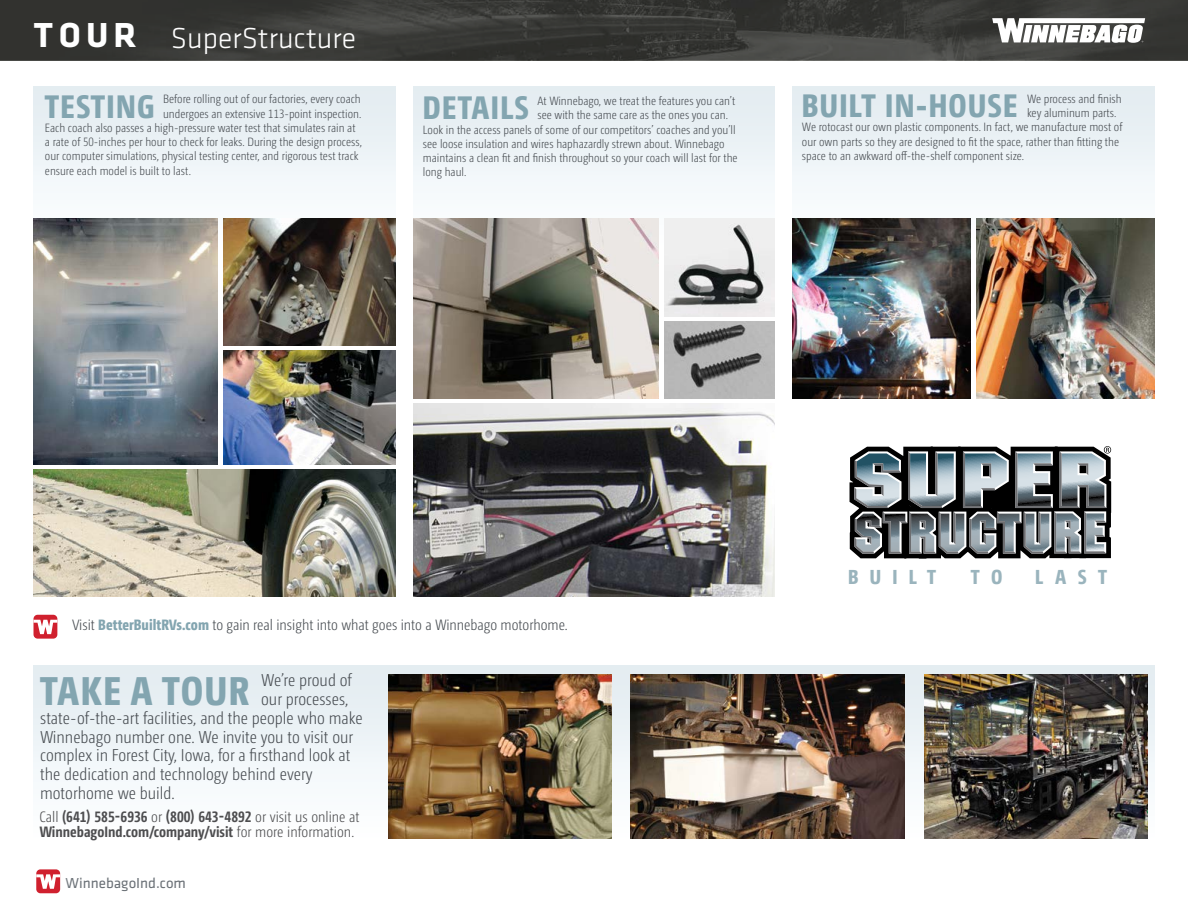
<style>
.page{position:relative;width:1188px;height:918px;background:#fff}
.page>*{position:absolute;margin:0;border:0;box-sizing:border-box;transform-origin:0 0}
.t1{font:800 40.05px "Camingo Dos Pro Cd";letter-spacing:.04em;color:#83a5b0}
.t2{font:800 32.55px "Camingo Dos Pro Cd";letter-spacing:.04em;color:#83a5b0}
.t3{font:300 30px "Klavika";color:#fff}
.t4{font:800 20.25px "Camingo Dos Pro Cd";letter-spacing:.555em;color:#9ab4bd}
.t5{font:300 17.1px "Camingo Dos Pro Cd";color:#484d52}
.t6{font:700 15px/14.2px "Camingo Dos Pro Cd";color:#4d4d4f}
.t7{font:300 15px "Camingo Dos Pro Cd";color:#484d52}
.t8{font:15px "Klavika Basic";color:#6a7076}
.t9{font:300 12px "Camingo Dos Pro Cd";color:#484d52}
.s1{font-weight:700;font-size:36px}
.s2{font-weight:800;color:#83a5b0}
.s3{font-weight:300}
</style>
<div class="page">
<svg style="left:36px;top:873px;width:25px;height:21px"></svg>
<div style="left:36px;top:869px;width:24px;height:24px;background:#d0202e;border-radius:4px"></div>
<svg style="left:36px;top:874px;width:24px;height:15px"></svg>
<svg style="left:0;top:0;width:1188px;height:60px;background:#393a37"></svg>
<svg style="left:992px;top:18px;width:153px;height:25px"></svg>
<img style="left:34px;top:470px;width:361px;height:127px">
<div style="left:34px;top:665px;width:1120px;height:174px;background:linear-gradient(to bottom,#e1eaef,#fdfefe)"></div>
<img style="left:631px;top:674px;width:274px;height:165px">
<img style="left:388px;top:674px;width:223px;height:165px">
<img style="left:925px;top:674px;width:223px;height:165px">
<div style="left:34px;top:87px;width:361px;height:158px;background:#edf3f7"></div>
<div style="left:414px;top:87px;width:361px;height:158px;background:#edf3f7"></div>
<div style="left:793px;top:87px;width:361px;height:158px;background:#edf3f7"></div>
<img style="left:34px;top:219px;width:183px;height:246px">
<img style="left:793px;top:219px;width:178px;height:180px">
<img style="left:976px;top:219px;width:178px;height:180px">
<svg style="left:849px;top:446px;width:263px;height:113px;background:#6c7478"></svg>
<img style="left:664px;top:223px;width:111px;height:93px">
<img style="left:664px;top:321px;width:111px;height:78px">
<img style="left:413px;top:219px;width:246px;height:180px">
<img style="left:413px;top:404px;width:362px;height:193px">
<img style="left:224px;top:219px;width:171px;height:127px">
<img style="left:224px;top:351px;width:171px;height:114px">
<svg style="left:33px;top:614px;width:25px;height:25px"></svg>
<svg style="left:34px;top:615px;width:23px;height:24px"></svg>
<svg style="left:33px;top:620px;width:24px;height:14px"></svg>
<h3 class="t3" style="left:34px;top:20px;width:324px"><span class="s1">T OUR</span> SuperStructure</h3>
<h2 class="t2" style="left:45px;top:86px;width:111px">TESTING</h2>
<p class="t9" style="left:163px;top:92px;width:199px">Before rolling out of our factories, every coach</p>
<p class="t9" style="left:163px;top:107px;width:200px">undergoes an extensive 11₃-point inspection.</p>
<p class="t9" style="left:45px;top:121px;width:312px">Each coach also passes a high-pressure water test that simulates rain at</p>
<p class="t9" style="left:45px;top:135px;width:319px">a rate of ₅0-inches per hour to check for leaks. During the design process,</p>
<p class="t9" style="left:45px;top:149px;width:315px">our computer simulations, physical testing center, and rigorous test track</p>
<p class="t9" style="left:45px;top:164px;width:148px">ensure each model is built to last.</p>
<h2 class="t2" style="left:423px;top:88px;width:107px">DETAILS</h2>
<p class="t9" style="left:537px;top:94px;width:199px">At Winnebago, we treat the features you can’t</p>
<p class="t9" style="left:537px;top:108px;width:192px">see with the same care as the ones you can.</p>
<p class="t9" style="left:423px;top:123px;width:314px">Look in the access panels of some of our competitors’ coaches and you’ll</p>
<p class="t9" style="left:423px;top:137px;width:303px">see loose insulation and wires haphazardly strewn about. Winnebago</p>
<p class="t9" style="left:423px;top:151px;width:316px">maintains a clean fit and finish throughout so your coach will last for the</p>
<p class="t9" style="left:423px;top:165px;width:45px">long haul.</p>
<h2 class="t2" style="left:802px;top:86px;width:217px">BUILT IN-HOUSE</h2>
<p class="t9" style="left:1027px;top:92px;width:96px">We process and finish</p>
<p class="t9" style="left:1027px;top:106px;width:91px">key aluminum parts.</p>
<p class="t9" style="left:802px;top:120px;width:322px">We rotocast our own plastic components. In fact, we manufacture most of</p>
<p class="t9" style="left:802px;top:135px;width:319px">our own parts so they are designed to fit the space, rather than fitting the</p>
<p class="t9" style="left:802px;top:149px;width:224px">space to an awkward off-the-shelf component size.</p>
<p class="t7" style="left:72px;top:616px;width:497px">Visit <span class="s2">BetterBuiltRVs.com</span> to gain real insight into what goes into a Winnebago motorhome.</p>
<h1 class="t1" style="left:40px;top:666px;width:211px">TAKE A TOUR</h1>
<h3 class="t5" style="left:261px;top:671px;width:92px">We’re proud of</h3>
<h3 class="t5" style="left:261px;top:689px;width:89px">our processes,</h3>
<h3 class="t5" style="left:40px;top:708px;width:324px">state-of-the-art facilities, and the people who make</h3>
<h3 class="t5" style="left:40px;top:727px;width:315px">Winnebago number one. We invite you to visit our</h3>
<h3 class="t5" style="left:40px;top:746px;width:312px">complex in Forest City, Iowa, for a firsthand look at</h3>
<h3 class="t5" style="left:40px;top:764px;width:274px">the dedication and technology behind every</h3>
<h3 class="t5" style="left:40px;top:783px;width:136px">motorhome we build.</h3>
<p class="t6" style="left:39px;top:810px;width:322px"><span class="s3">Call</span> (₆₄₁) ₅₈₅-₆₉₃₆ <span class="s3">or</span> (₈₀₀) ₆₄₃-₄₈₉₂ <span class="s3">or visit us online at<br></span>WinnebagoInd.com/company/visit <span class="s3">for more information.</span></p>
<p class="t8" style="left:66px;top:873px;width:122px">WinnebagoInd.com</p>
<h3 class="t4" style="left:848px;top:564px;width:89px">BUILT</h3>
<h3 class="t4" style="left:971px;top:564px;width:33px">T O</h3>
<h3 class="t4" style="left:1035px;top:564px;width:73px">LAST</h3>
</div>
